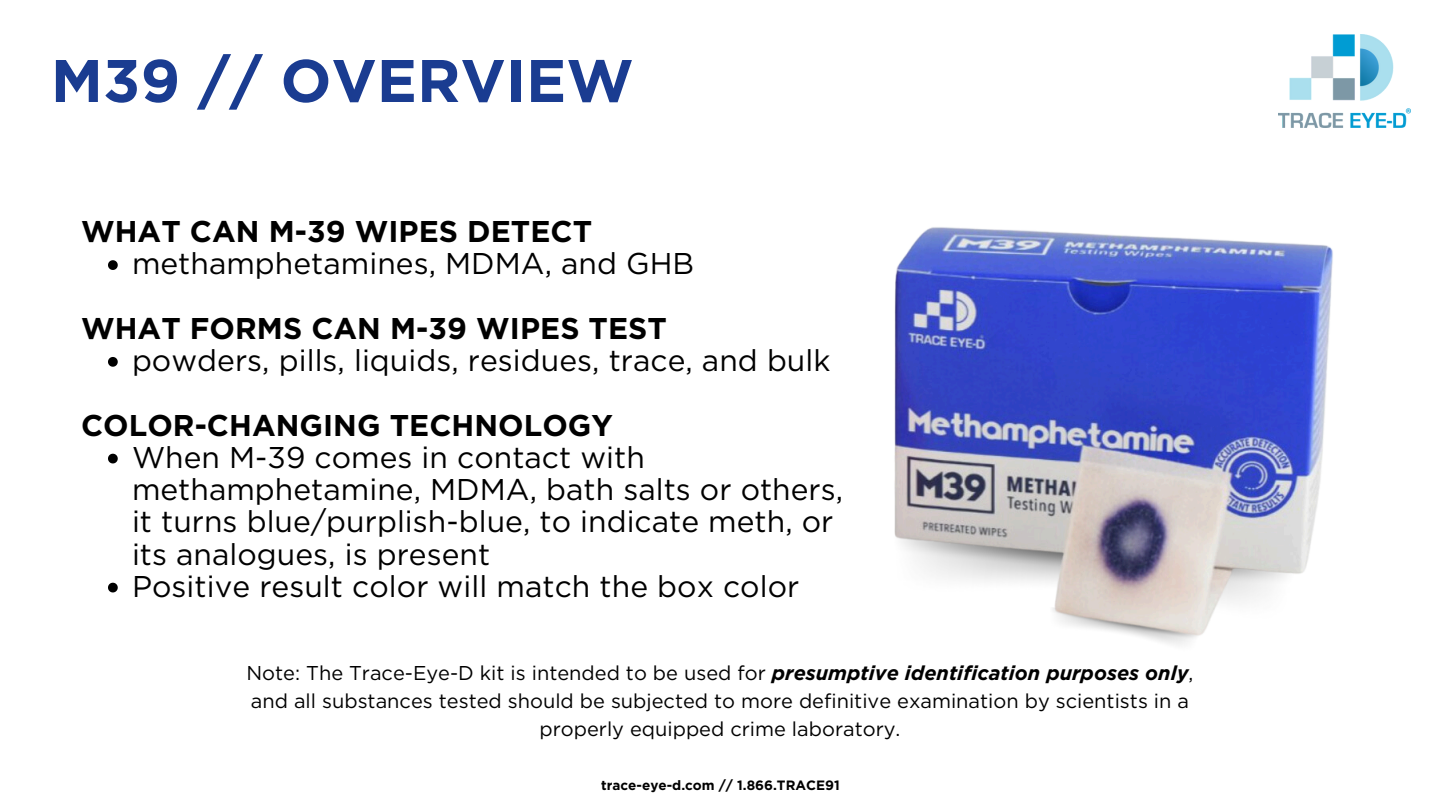
<style>
.page{position:relative;width:1440px;height:810px;background:#fff}
.page>*{position:absolute;margin:0;border:0;box-sizing:border-box;transform-origin:0 0}
.t1{font:700 60px "Gotham";color:#1a3c91}
.t2{font:30px/32.2px "Gotham";color:#000}
.t3{font:700 30px "Gotham";color:#000}
.t4{font:20px/27.8px "Gotham";color:#000;text-align:center}
.t5{font:700 13.5px "Gotham";color:#000}
.s1{font-weight:700;font-style:italic}
</style>
<div class="page">
<img style="left:1278px;top:35px;width:132px;height:93px">
<img style="left:894px;top:117px;width:465px;height:528px">
<svg style="left:108px;top:260px;width:10px;height:10px"></svg>
<svg style="left:108px;top:357px;width:10px;height:10px"></svg>
<svg style="left:108px;top:454px;width:10px;height:9px"></svg>
<svg style="left:108px;top:583px;width:10px;height:9px"></svg>
<p class="t1" style="left:51px;top:44px;width:584px">M39 // OVERVIEW</p>
<p class="t3" style="left:81px;top:213px;width:513px">WHAT CAN M-39 WIPES DETECT</p>
<h2 class="t2" style="left:132px;top:248px;width:564px">methamphetamines, MDMA, and GHB</h2>
<p class="t3" style="left:81px;top:310px;width:588px">WHAT FORMS CAN M-39 WIPES TEST</p>
<h2 class="t2" style="left:132px;top:344px;width:700px">powders, pills, liquids, residues, trace, and bulk</h2>
<p class="t3" style="left:81px;top:407px;width:533px">COLOR-CHANGING TECHNOLOGY</p>
<h2 class="t2" style="left:132px;top:441px;width:713px">When M-39 comes in contact with methamphetamine, MDMA, bath salts or others, it turns blue/purplish-blue, to indicate meth, or its analogues, is present</h2>
<p class="t2" style="left:132px;top:570px;width:669px">Positive result color will match the box color</p>
<p class="t4" style="left:247px;top:659px;width:948px">Note: The Trace-Eye-D kit is intended to be used for <span class="s1">presumptive identification purposes only</span>, and all substances tested should be subjected to more definitive examination by scientists in a properly equipped crime laboratory.</p>
<h4 class="t5" style="left:601px;top:777px;width:240px">trace-eye-d.com // 1.866.TRACE91</h4>
</div>
